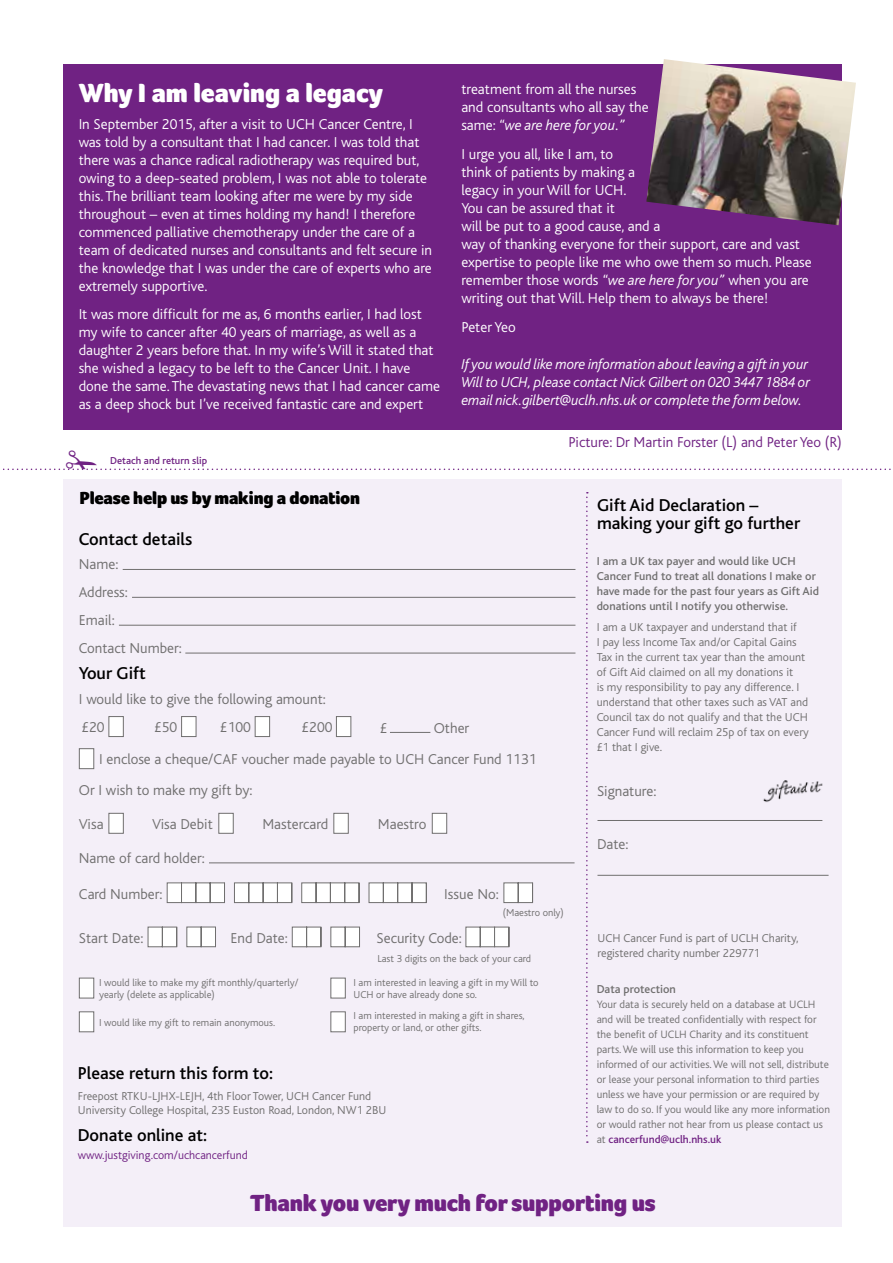
<style>
.page{position:relative;width:893px;height:1263px;background:#fff}
.page>*{position:absolute;margin:0;border:0;box-sizing:border-box;transform-origin:0 0}
.t1{font:900 27px "Foco";color:#fff}
.t2{font:900 24px "Foco";letter-spacing:-.01em;color:#702283}
.t3{font:500 18px/18px "Bliss";color:#000}
.t4{font:900 18px "Foco";letter-spacing:-.01em;color:#000}
.t5{font:300 15px/18px "Bliss";color:#fff}
.t6{font:300 15px/27.8px "Bliss";color:#706f6f}
.t7{font:italic 300 15px/18px "Bliss";letter-spacing:-.01em;color:#fff}
.t8{font:300 15px "Bliss";color:#702283}
.t9{font:300 12px/15px "Bliss";color:#706f6f}
.t10{font:500 12px/15px "Bliss";color:#706f6f}
.t11{font:300 12px "Bliss";color:#702283}
.t12{font:300 11.25px/15px "Bliss";color:#706f6f}
.t13{font:300 10.5px/12px "Bliss";color:#706f6f}
.t14{font:500 10.5px "Bliss";color:#702283}
.s1{font-style:italic}
.s2{font-weight:500;color:#702283}
</style>
<div class="page">
<div style="left:64px;top:64px;width:778px;height:365px;background:#702283"></div>
<div style="left:64px;top:479px;width:778px;height:748px;background:#f4eff8"></div>
<img style="left:763px;top:780px;width:59px;height:22px">
<hr style="left:123px;top:569px;width:452px;height:1px;background:#706f6f">
<hr style="left:132px;top:597px;width:443px;height:1px;background:#706f6f">
<hr style="left:119px;top:625px;width:456px;height:1px;background:#706f6f">
<hr style="left:185px;top:653px;width:390px;height:1px;background:#706f6f">
<hr style="left:209px;top:863px;width:366px;height:1px;background:#706f6f">
<hr style="left:390px;top:732px;width:40px;height:1px;background:#706f6f">
<hr style="left:597px;top:820px;width:225px;height:1px;background:#706f6f">
<hr style="left:597px;top:875px;width:232px;height:1px;background:#706f6f">
<svg style="left:166px;top:882px;width:59px;height:21px"></svg>
<svg style="left:147px;top:926px;width:30px;height:21px"></svg>
<svg style="left:291px;top:926px;width:31px;height:21px"></svg>
<svg style="left:186px;top:926px;width:30px;height:21px"></svg>
<svg style="left:330px;top:926px;width:30px;height:21px"></svg>
<svg style="left:465px;top:926px;width:45px;height:21px"></svg>
<svg style="left:234px;top:882px;width:59px;height:21px"></svg>
<svg style="left:301px;top:882px;width:59px;height:21px"></svg>
<svg style="left:368px;top:882px;width:59px;height:21px"></svg>
<svg style="left:503px;top:882px;width:30px;height:21px"></svg>
<div style="left:108px;top:716px;width:16px;height:21px;background:#fff;border:1px solid #706f6f"></div>
<div style="left:108px;top:813px;width:16px;height:21px;background:#fff;border:1px solid #706f6f"></div>
<div style="left:255px;top:716px;width:15px;height:21px;background:#fff;border:1px solid #706f6f"></div>
<div style="left:333px;top:813px;width:16px;height:21px;background:#fff;border:1px solid #706f6f"></div>
<div style="left:432px;top:813px;width:15px;height:21px;background:#fff;border:1px solid #706f6f"></div>
<div style="left:181px;top:716px;width:15px;height:21px;background:#fff;border:1px solid #706f6f"></div>
<div style="left:218px;top:813px;width:16px;height:21px;background:#fff;border:1px solid #706f6f"></div>
<div style="left:336px;top:716px;width:15px;height:21px;background:#fff;border:1px solid #706f6f"></div>
<div style="left:79px;top:748px;width:15px;height:21px;background:#fff;border:1px solid #706f6f"></div>
<svg style="left:586px;top:492px;width:2px;height:651px"></svg>
<div style="left:330px;top:978px;width:16px;height:20px;background:#fff;border:1px solid #706f6f"></div>
<div style="left:330px;top:1011px;width:16px;height:21px;background:#fff;border:1px solid #706f6f"></div>
<div style="left:79px;top:978px;width:15px;height:20px;background:#fff;border:1px solid #706f6f"></div>
<div style="left:79px;top:1011px;width:15px;height:21px;background:#fff;border:1px solid #706f6f"></div>
<img style="left:646px;top:59px;width:210px;height:166px">
<svg style="left:3px;top:468px;width:888px;height:2px"></svg>
<h1 class="t1" style="left:79px;top:77px;width:306px">Why I am leaving a legacy</h1>
<p class="t5" style="left:79px;top:115px;width:355px">In September 2015, after a visit to UCH Cancer Centre, I was told by a consultant that I had cancer. I was told that there was a chance radical radiotherapy was required but, owing to a deep-seated problem, I was not able to tolerate this. The brilliant team looking after me were by my side throughout – even at times holding my hand! I therefore commenced palliative chemotherapy under the care of a team of dedicated nurses and consultants and felt secure in the knowledge that I was under the care of experts who are extremely supportive.</p>
<p class="t5" style="left:79px;top:306px;width:363px">It was more difficult for me as, 6 months earlier, I had lost my wife to cancer after 40 years of marriage, as well as a daughter 2 years before that. In my wife’s Will it stated that she wished a legacy to be left to the Cancer Unit. I have done the same. The devastating news that I had cancer came as a deep shock but I’ve received fantastic care and expert</p>
<p class="t14" style="left:110px;top:455px;width:98px">Detach and return slip</p>
<p class="t4" style="left:79px;top:487px;width:282px">Please help us by making a donation</p>
<p class="t3" style="left:79px;top:530px;width:115px">Contact details</p>
<p class="t5" style="left:461px;top:81px;width:189px">treatment from all the nurses and consultants who all say the same: <span class="s1">“we are here for you.”</span></p>
<p class="t5" style="left:461px;top:145px;width:352px">I urge you all, like I am, to<br>think of patients by making a<br>legacy in your Will for UCH.<br>You can be assured that it<br>will be put to a good cause, and a<br>way of thanking everyone for their support, care and vast expertise to people like me who owe them so much. Please remember those words <span class="s1">“we are here for you”</span> when you are writing out that Will. Help them to always be there!</p>
<p class="t5" style="left:461px;top:318px;width:56px">Peter Yeo</p>
<p class="t7" style="left:461px;top:355px;width:350px">If you would like more information about leaving a gift in your<br>Will to UCH, please contact Nick Gilbert on 020 3447 1884 or email nick.gilbert@uclh.nhs.uk or complete the form below.</p>
<p class="t8" style="left:568px;top:434px;width:275px">Picture: Dr Martin Forster (L) and Peter Yeo (R)</p>
<p class="t3" style="left:597px;top:496px;width:205px">Gift Aid Declaration – making your gift go further</p>
<p class="t6" style="left:79px;top:551px;width:104px">Name:<br>Address:<br>Email:<br>Contact Number:</p>
<p class="t3" style="left:79px;top:665px;width:68px">Your Gift</p>
<p class="t6" style="left:79px;top:685px;width:248px">I would like to give the following amount:</p>
<p class="t6" style="left:81px;top:714px;width:25px">£20</p>
<p class="t6" style="left:154px;top:714px;width:25px">£50</p>
<p class="t6" style="left:220px;top:714px;width:32px">£100</p>
<p class="t6" style="left:302px;top:714px;width:32px">£200</p>
<p class="t6" style="left:380px;top:714px;width:9px">£</p>
<p class="t6" style="left:434px;top:714px;width:37px">Other</p>
<p class="t6" style="left:99px;top:746px;width:439px">I enclose a cheque/CAF voucher made payable to UCH Cancer Fund 1131</p>
<p class="t6" style="left:79px;top:777px;width:175px">Or I wish to make my gift by:</p>
<p class="t6" style="left:79px;top:811px;width:26px">Visa</p>
<p class="t6" style="left:152px;top:811px;width:62px">Visa Debit</p>
<p class="t6" style="left:262px;top:811px;width:67px">Mastercard</p>
<p class="t6" style="left:378px;top:811px;width:50px">Maestro</p>
<p class="t6" style="left:79px;top:844px;width:127px">Name of card holder:</p>
<p class="t6" style="left:79px;top:880px;width:85px">Card Number:</p>
<p class="t6" style="left:444px;top:880px;width:56px">Issue No:</p>
<p class="t6" style="left:79px;top:924px;width:66px">Start Date:</p>
<p class="t6" style="left:231px;top:924px;width:59px">End Date:</p>
<p class="t6" style="left:377px;top:924px;width:87px">Security Code:</p>
<p class="t13" style="left:377px;top:952px;width:155px">Last 3 digits on the back of your card</p>
<p class="t13" style="left:99px;top:976px;width:201px">I would like to make my gift monthly/quarterly/ yearly (delete as applicable)</p>
<p class="t13" style="left:99px;top:1016px;width:178px">I would like my gift to remain anonymous.</p>
<p class="t13" style="left:503px;top:907px;width:63px">(Maestro only)</p>
<p class="t13" style="left:353px;top:976px;width:187px">I am interested in leaving a gift in my Will to<br>UCH or have already done so.</p>
<p class="t13" style="left:353px;top:1010px;width:173px">I am interested in making a gift in shares, property or land, or other gifts.</p>
<p class="t3" style="left:78px;top:1064px;width:197px">Please return this form to:</p>
<p class="t9" style="left:78px;top:1089px;width:310px;line-height:14.2px">Freepost RTKU-LJHX-LEJH, 4th Floor Tower, UCH Cancer Fund<br>University College Hospital, 235 Euston Road, London, NW1 2BU</p>
<p class="t3" style="left:78px;top:1126px;width:131px">Donate online at:</p>
<p class="t11" style="left:78px;top:1149px;width:172px">www.justgiving.com/uchcancerfund</p>
<p class="t10" style="left:597px;top:554px;width:224px">I am a UK tax payer and would like UCH Cancer Fund to treat all donations I make or have made for the past four years as Gift Aid donations until I notify you otherwise.</p>
<p class="t9" style="left:597px;top:620px;width:214px">I am a UK taxpayer and understand that if<br>I pay less Income Tax and/or Capital Gains Tax in the current tax year than the amount of Gift Aid claimed on all my donations it<br>is my responsibility to pay any difference. I understand that other taxes such as VAT and Council tax do not qualify and that the UCH Cancer Fund will reclaim 25p of tax on every £1 that I give.</p>
<p class="t6" style="left:597px;top:777px;width:61px">Signature:</p>
<p class="t6" style="left:597px;top:831px;width:33px">Date:</p>
<p class="t9" style="left:597px;top:931px;width:203px">UCH Cancer Fund is part of UCLH Charity, registered charity number 229771</p>
<p class="t10" style="left:597px;top:982px;width:81px">Data protection</p>
<p class="t12" style="left:597px;top:997px;width:235px">Your data is securely held on a database at UCLH and will be treated confidentially with respect for the benefit of UCLH Charity and its constituent parts. We will use this information to keep you informed of our activities. We will not sell, distribute or lease your personal information to third parties unless we have your permission or are required by law to do so. If you would like any more information or would rather not hear from us please contact us at <span class="s2">cancerfund@uclh.nhs.uk</span></p>
<h2 class="t2" style="left:250px;top:1189px;width:407px">Thank you very much for supporting us</h2>
</div>
